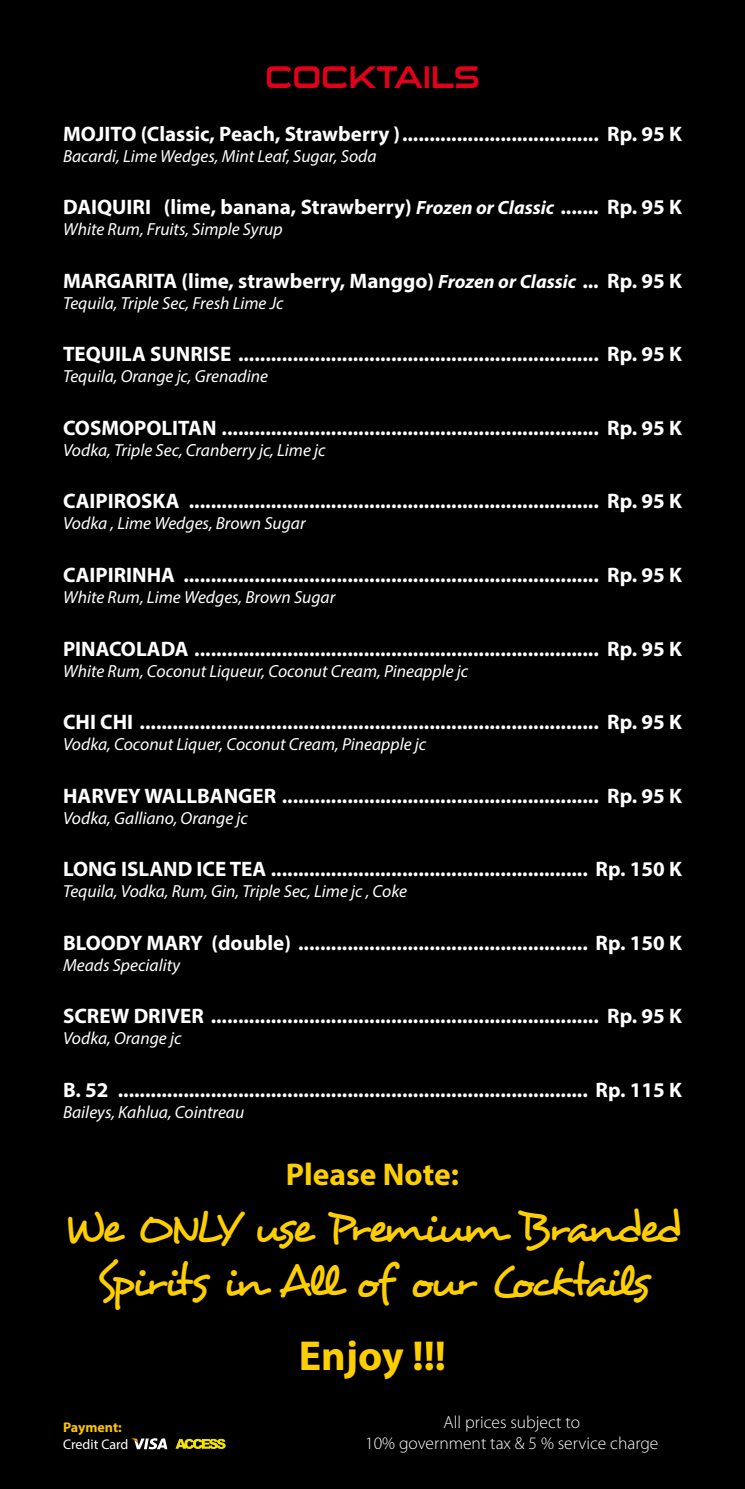
<style>
.page{position:relative;width:745px;height:1489px;background:#fff}
.page>*{position:absolute;margin:0;border:0;box-sizing:border-box;transform-origin:0 0}
.t1{font:45.5px/54.6px "Desyrel";letter-spacing:-.09em;color:#fdcf00;text-align:center}
.t2{font:700 42px "Myriad Pro";color:#fdcf00}
.t3{font:700 31.5px "Myriad Pro";color:#fdcf00}
.t4{font:31.5px "Sui Generis Rg";color:#e2001a}
.t5{font:700 21px "Myriad Pro";color:#fff}
.t6{font:italic 17.5px "Myriad Pro";color:#fff}
.t7{font:300 17.5px/21px "Myriad Pro";color:#fff;text-align:center}
.t8{font:14px "Myriad Pro";color:#fff}
.t9{font:700 14px "Myriad Pro";letter-spacing:-.005em;color:#fcc400}
.s1{font-style:italic;font-size:19.25px}
</style>
<div class="page">
<div style="left:0;top:0;width:744px;height:1488px;background:#000"></div>
<svg style="left:131px;top:1438px;width:36px;height:11px"></svg>
<svg style="left:175px;top:1438px;width:50px;height:10px"></svg>
<h3 class="t4" style="left:265px;top:59px;width:216px">COCKTAILS</h3>
<p class="t5" style="left:63px;top:120px;width:620px">MOJITO (Classic, Peach, Strawberry ).................................... Rp. 95 K</p>
<p class="t6" style="left:63px;top:145px;width:315px">Bacardi, Lime Wedges, Mint Leaf, Sugar, Soda</p>
<p class="t5" style="left:63px;top:193px;width:620px">DAIQUIRI (lime, banana, Strawberry) <span class="s1">Frozen or Classic</span> ....... Rp. 95 K</p>
<p class="t6" style="left:63px;top:219px;width:221px">White Rum, Fruits, Simple Syrup</p>
<p class="t5" style="left:63px;top:267px;width:620px">MARGARITA (lime, strawberry, Manggo) <span class="s1">Frozen or Classic</span> ... Rp. 95 K</p>
<p class="t6" style="left:63px;top:292px;width:222px">Tequila, Triple Sec, Fresh Lime Jc</p>
<p class="t5" style="left:63px;top:340px;width:620px">TEQUILA SUNRISE .................................................................. Rp. 95 K</p>
<p class="t6" style="left:63px;top:366px;width:206px">Tequila, Orange jc, Grenadine</p>
<p class="t5" style="left:63px;top:414px;width:620px">COSMOPOLITAN ..................................................................... Rp. 95 K</p>
<p class="t6" style="left:63px;top:439px;width:264px">Vodka, Triple Sec, Cranberry jc, Lime jc</p>
<p class="t5" style="left:63px;top:487px;width:620px">CAIPIROSKA ........................................................................... Rp. 95 K</p>
<p class="t6" style="left:63px;top:513px;width:244px">Vodka , Lime Wedges, Brown Sugar</p>
<p class="t5" style="left:63px;top:561px;width:620px">CAIPIRINHA ............................................................................ Rp. 95 K</p>
<p class="t6" style="left:63px;top:586px;width:273px">White Rum, Lime Wedges, Brown Sugar</p>
<p class="t5" style="left:63px;top:634px;width:620px">PINACOLADA .......................................................................... Rp. 95 K</p>
<p class="t6" style="left:63px;top:660px;width:406px">White Rum, Coconut Liqueur, Coconut Cream, Pineapple jc</p>
<p class="t5" style="left:63px;top:708px;width:620px">CHI CHI .................................................................................... Rp. 95 K</p>
<p class="t6" style="left:63px;top:733px;width:364px">Vodka, Coconut Liquer, Coconut Cream, Pineapple jc</p>
<p class="t5" style="left:63px;top:781px;width:620px">HARVEY WALLBANGER .......................................................... Rp. 95 K</p>
<p class="t6" style="left:63px;top:807px;width:186px">Vodka, Galliano, Orange jc</p>
<p class="t5" style="left:63px;top:855px;width:620px">LONG ISLAND ICE TEA .......................................................... Rp. 150 K</p>
<p class="t6" style="left:63px;top:880px;width:345px">Tequila, Vodka, Rum, Gin, Triple Sec, Lime jc , Coke</p>
<p class="t5" style="left:63px;top:928px;width:620px">BLOODY MARY (double) ..................................................... Rp. 150 K</p>
<p class="t6" style="left:63px;top:954px;width:118px">Meads Speciality</p>
<p class="t5" style="left:63px;top:1002px;width:620px">SCREW DRIVER ....................................................................... Rp. 95 K</p>
<p class="t6" style="left:63px;top:1027px;width:120px">Vodka, Orange jc</p>
<p class="t5" style="left:63px;top:1075px;width:620px">B. 52 ...................................................................................... Rp. 115 K</p>
<p class="t6" style="left:63px;top:1101px;width:183px">Baileys, Kahlua, Cointreau</p>
<h3 class="t3" style="left:286px;top:1153px;width:174px">Please Note:</h3>
<h1 class="t1" style="left:63px;top:1200px;width:620px">We ONLY use Premium Branded<br>Spirits in All of our Cocktails</h1>
<h2 class="t2" style="left:298px;top:1328px;width:149px">Enjoy !!!</h2>
<p class="t9" style="left:63px;top:1417px;width:60px">Payment:</p>
<p class="t8" style="left:63px;top:1435px;width:67px">Credit Card</p>
<p class="t7" style="left:365px;top:1411px;width:294px">All prices subject to<br>10% government tax &amp; 5 % service charge</p>
</div>
